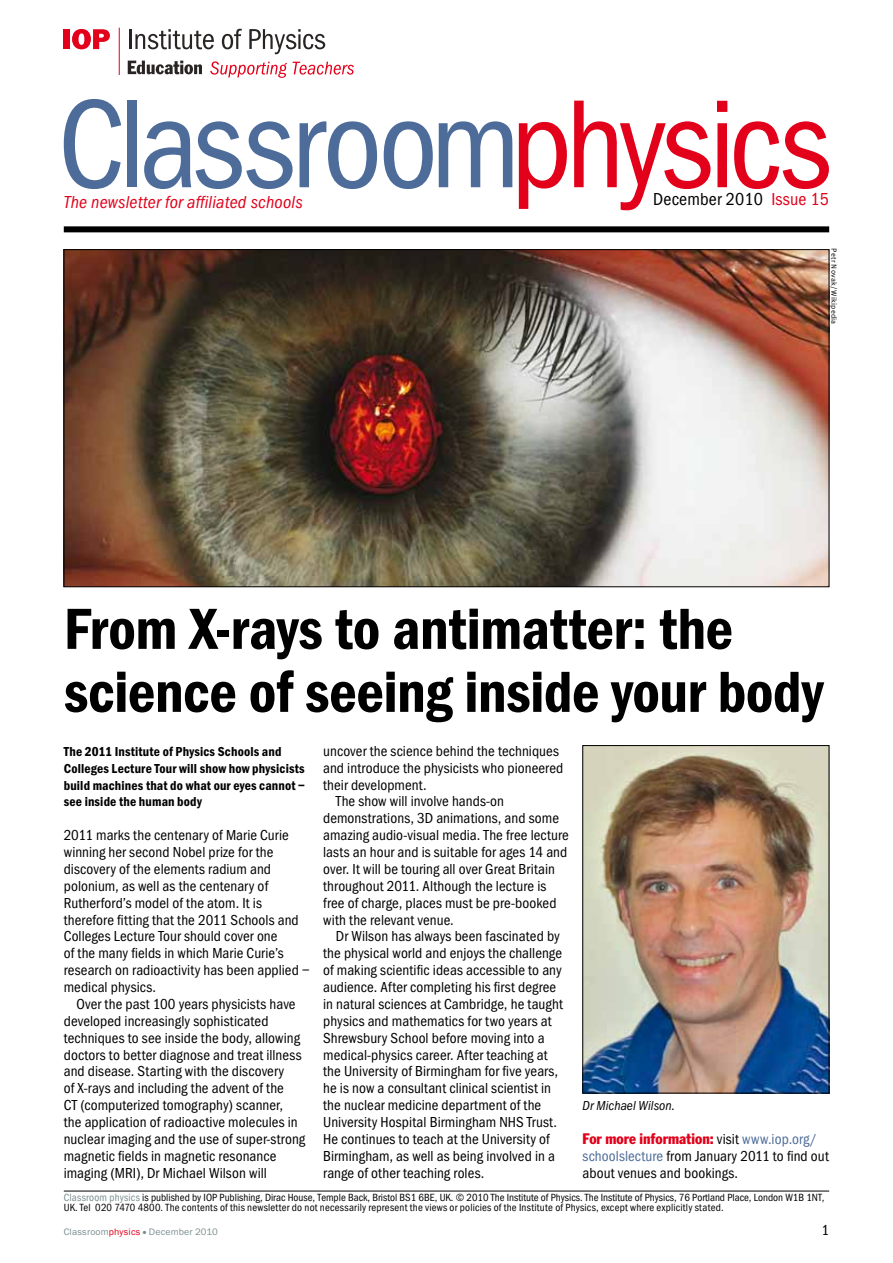
<style>
.page{position:relative;width:893px;height:1263px;background:#fff}
.page>*{position:absolute;margin:0;border:0;box-sizing:border-box;transform-origin:0 0}
.t1{font:129.9px "Franklin Got Cd Io P";letter-spacing:-.04em;color:#4d6c99}
.t2{font:600 60px/63px "Franklin Got Cd Io P";letter-spacing:-.01em;color:#000}
.t3{font:italic 18px "Franklin Got Cd Io P";letter-spacing:.01em;color:#e2001a}
.t4{font:18px "Franklin Got Cd Io P";letter-spacing:.01em;color:#000}
.t5{font:15px/16.8px "Franklin Got Cd Io P";letter-spacing:.005em;color:#000}
.t6{font:condensed 15px "Franklin Gothic";letter-spacing:.005em;color:#e2001a}
.t7{font:600 13.5px/16.8px "Franklin Got Cd Io P";letter-spacing:.01em;color:#000}
.t8{font:italic 13.5px "Franklin Got Cd Io P";letter-spacing:.01em;color:#000}
.t9{font:10.8px/10.5px "Franklin Got Cd Io P";letter-spacing:.01em;color:#000}
.t10{font:9.75px "Franklin Got Io P";letter-spacing:.015em;color:#798c8d}
.t11{font:7.5px "Meta Korrespondenz";letter-spacing:.03em;color:#000}
.s1{color:#e2001a}
.s2{font-family:"Franklin Got Cd Io P";font-stretch:normal;color:#000}
.s3{font-family:"Franklin Got Cd Io P";font-stretch:normal;color:#4d6c99}
.s4{color:#4d6c99}
.s5{color:#798c8d}
</style>
<div class="page">
<div style="left:64px;top:226px;width:765px;height:6px;background:#000"></div>
<div style="left:64px;top:29px;width:6px;height:20px;background:#e2001a"></div>
<svg style="left:72px;top:29px;width:38px;height:20px"></svg>
<hr style="left:129px;top:29px;width:2px;height:20px;background:#282423">
<svg style="left:135px;top:29px;width:79px;height:20px"></svg>
<svg style="left:222px;top:29px;width:20px;height:20px"></svg>
<svg style="left:249px;top:29px;width:76px;height:25px"></svg>
<svg style="left:128px;top:61px;width:74px;height:13px"></svg>
<hr style="left:119px;top:28px;width:1px;height:47px;background:#e2001a">
<svg style="left:210px;top:61px;width:77px;height:17px"></svg>
<svg style="left:293px;top:62px;width:61px;height:13px"></svg>
<hr style="left:64px;top:1191px;width:765px;height:1px;background:#000">
<img style="left:66px;top:251px;width:761px;height:334px">
<img style="left:585px;top:747px;width:242px;height:344px">
<h1 class="t1" style="left:58px;top:71px;width:775px">Classroom<span class="s1">physics</span></h1>
<p class="t3" style="left:64px;top:192px;width:240px">The newsletter for affiliated schools</p>
<p class="t4" style="left:653px;top:189px;width:177px">December 2010 <span class="s1">Issue 15</span></p>
<p class="t11" style="left:838px;top:248px;width:77px;rotate:90deg">Petr Novak/Wikipedia</p>
<h2 class="t2" style="left:64px;top:598px;width:761px">From X-rays to antimatter: the science of seeing inside your body</h2>
<p class="t7" style="left:64px;top:743px;width:243px">The 2011 Institute of Physics Schools and Colleges Lecture Tour will show how physicists build machines that do what our eyes cannot – see inside the human body</p>
<p class="t5" style="left:64px;top:827px;width:247px">2011 marks the centenary of Marie Curie winning her second Nobel prize for the discovery of the elements radium and polonium, as well as the centenary of Rutherford’s model of the atom. It is therefore fitting that the 2011 Schools and Colleges Lecture Tour should cover one<br>of the many fields in which Marie Curie’s research on radioactivity has been applied – medical physics.</p>
<p class="t5" style="left:64px;top:996px;width:243px;text-indent:13px">Over the past 100 years physicists have developed increasingly sophisticated techniques to see inside the body, allowing doctors to better diagnose and treat illness and disease. Starting with the discovery<br>of X-rays and including the advent of the<br>CT (computerized tomography) scanner,<br>the application of radioactive molecules in nuclear imaging and the use of super-strong magnetic fields in magnetic resonance imaging (MRI), Dr Michael Wilson will</p>
<p class="t5" style="left:323px;top:742px;width:237px">uncover the science behind the techniques</p>
<p class="t5" style="left:323px;top:759px;width:242px">and introduce the physicists who pioneered</p>
<p class="t5" style="left:323px;top:776px;width:105px">their development.</p>
<p class="t5" style="left:336px;top:793px;width:170px">The show will involve hands-on</p>
<p class="t5" style="left:323px;top:810px;width:237px">demonstrations, 3D animations, and some</p>
<p class="t5" style="left:323px;top:827px;width:247px">amazing audio-visual media. The free lecture</p>
<p class="t5" style="left:323px;top:844px;width:246px">lasts an hour and is suitable for ages 14 and</p>
<p class="t5" style="left:323px;top:861px;width:233px">over. It will be touring all over Great Britain</p>
<p class="t5" style="left:323px;top:877px;width:225px">throughout 2011. Although the lecture is</p>
<p class="t5" style="left:323px;top:894px;width:235px">free of charge, places must be pre-booked</p>
<p class="t5" style="left:323px;top:911px;width:132px">with the relevant venue.</p>
<p class="t5" style="left:336px;top:928px;width:225px">Dr Wilson has always been fascinated by</p>
<p class="t5" style="left:323px;top:945px;width:240px">the physical world and enjoys the challenge</p>
<p class="t5" style="left:323px;top:962px;width:240px">of making scientific ideas accessible to any</p>
<p class="t5" style="left:323px;top:979px;width:235px">audience. After completing his first degree</p>
<p class="t5" style="left:323px;top:996px;width:241px">in natural sciences at Cambridge, he taught</p>
<p class="t5" style="left:323px;top:1012px;width:230px">physics and mathematics for two years at</p>
<p class="t5" style="left:323px;top:1029px;width:223px">Shrewsbury School before moving into a</p>
<p class="t5" style="left:323px;top:1046px;width:226px">medical-physics career. After teaching at</p>
<p class="t5" style="left:323px;top:1063px;width:236px">the University of Birmingham for five years,</p>
<p class="t5" style="left:323px;top:1080px;width:229px">he is now a consultant clinical scientist in</p>
<p class="t5" style="left:323px;top:1097px;width:220px">the nuclear medicine department of the</p>
<p class="t5" style="left:323px;top:1114px;width:235px">University Hospital Birmingham NHS Trust.</p>
<p class="t5" style="left:323px;top:1131px;width:228px">He continues to teach at the University of</p>
<p class="t5" style="left:323px;top:1147px;width:233px">Birmingham, as well as being involved in a</p>
<p class="t5" style="left:323px;top:1164px;width:163px">range of other teaching roles.</p>
<p class="t8" style="left:583px;top:1098px;width:94px">Dr Michael Wilson.</p>
<p class="t6" style="left:583px;top:1129px;width:236px">For more information: <span class="s2">visit</span> <span class="s3">www.iop.org/</span></p>
<p class="t5" style="left:583px;top:1147px;width:248px"><span class="s4">schoolslecture</span> from January 2011 to find out about venues and bookings.</p>
<p class="t9" style="left:64px;top:1192px;width:762px"><span class="s5">Classroom physics</span> is published by IOP Publishing, Dirac House, Temple Back, Bristol BS1 6BE, UK. © 2010 The Institute of Physics. The Institute of Physics, 76 Portland Place, London W1B 1NT,<br>UK. Tel 020 7470 4800. The contents of this newsletter do not necessarily represent the views or policies of the Institute of Physics, except where explicitly stated.</p>
<p class="t10" style="left:64px;top:1226px;width:156px">Classroom<span class="s1">physics</span> ● December 2010</p>
<p class="t5" style="left:821px;top:1222px;width:9px">1</p>
</div>
